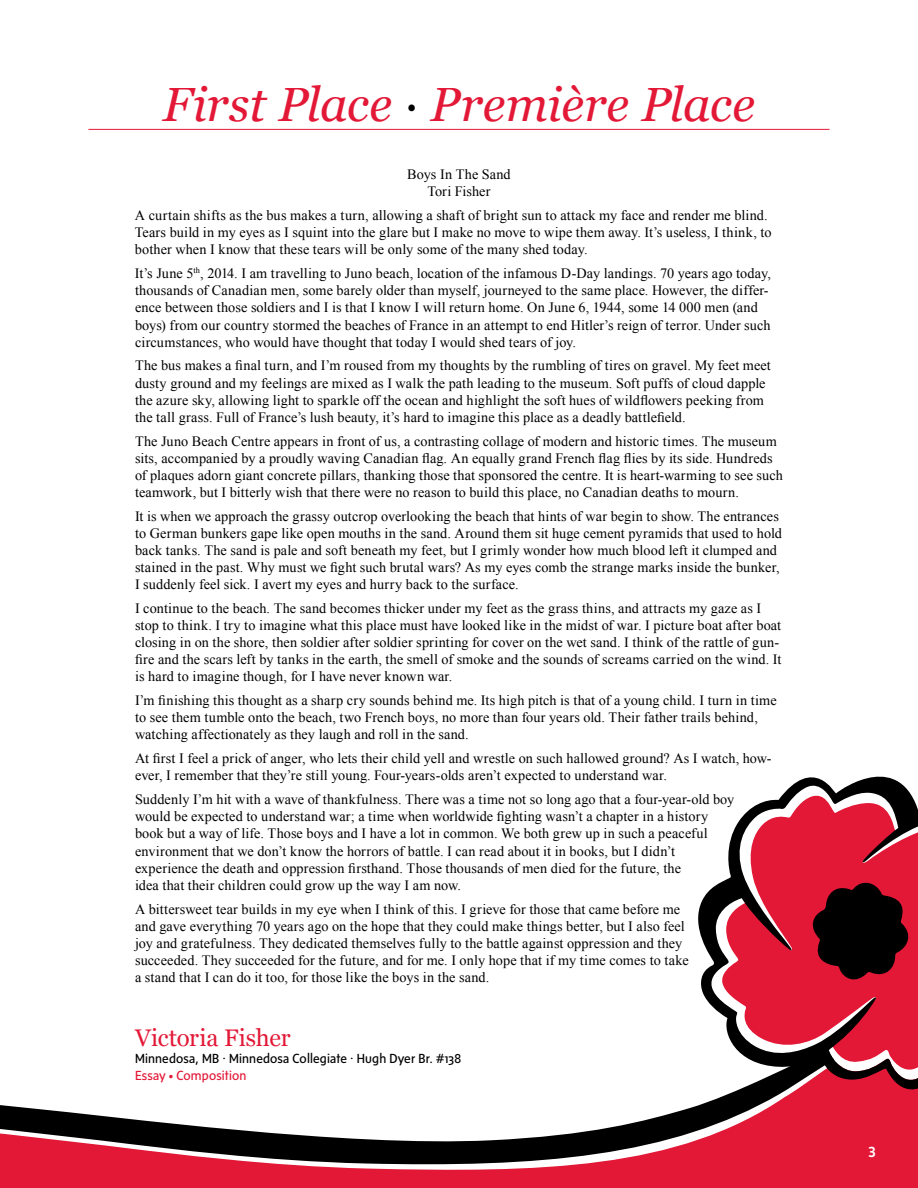
<style>
.page{position:relative;width:918px;height:1188px;background:#fff}
.page>*{position:absolute;margin:0;border:0;box-sizing:border-box;transform-origin:0 0}
.t1{font:italic 48px "Georgia";letter-spacing:-.005em;color:#e31837}
.t2{font:24px "Georgia";letter-spacing:-.01em;color:#e31837}
.t3{font:500 15px "Sense";color:#fff}
.t4{font:14.25px/17.1px "Times New Roman";letter-spacing:.01em;color:#000}
.t5{font:13.5px "Sense";letter-spacing:.01em;color:#000}
.t6{font:13.5px "Sense";letter-spacing:.01em;color:#e31837}
.s1{color:#000}
</style>
<div class="page">
<div style="left:0;top:1099px;width:918px;height:89px;background:#e31837"></div>
<div style="left:0;top:1168px;width:851px;height:5px;background:#e31837"></div>
<svg style="left:0;top:1099px;width:854px;height:69px"></svg>
<svg style="left:698px;top:776px;width:220px;height:323px;fill:#e31837"></svg>
<svg style="left:808px;top:878px;width:105px;height:106px;background:#5b0916"></svg>
<svg style="left:160px;top:128px;width:109px;height:1px"></svg>
<hr style="left:88px;top:129px;width:742px;height:1px;background:#e31837">
<h1 class="t1" style="left:163px;top:77px;width:594px">First Place <span class="s1">·</span> Première Place</h1>
<p class="t4" style="left:407px;top:166px;width:105px;text-align:center">Boys In The Sand<br>Tori Fisher</p>
<p class="t4" style="left:135px;top:207px;width:638px">A curtain shifts as the bus makes a turn, allowing a shaft of bright sun to attack my face and render me blind.<br>Tears build in my eyes as I squint into the glare but I make no move to wipe them away. It’s useless, I think, to bother when I know that these tears will be only some of the many shed today.</p>
<p class="t4" style="left:135px;top:265px;width:638px">It’s June 5<sup>th</sup>, 2014. I am travelling to Juno beach, location of the infamous D-Day landings. 70 years ago today, thousands of Canadian men, some barely older than myself, journeyed to the same place. However, the differ&shy;ence between those soldiers and I is that I know I will return home. On June 6, 1944, some 14 000 men (and boys) from our country stormed the beaches of France in an attempt to end Hitler’s reign of terror. Under such circumstances, who would have thought that today I would shed tears of joy.</p>
<p class="t4" style="left:135px;top:357px;width:637px">The bus makes a final turn, and I’m roused from my thoughts by the rumbling of tires on gravel. My feet meet dusty ground and my feelings are mixed as I walk the path leading to the museum. Soft puffs of cloud dapple the azure sky, allowing light to sparkle off the ocean and highlight the soft hues of wildflowers peeking from the tall grass. Full of France’s lush beauty, it’s hard to imagine this place as a deadly battlefield.</p>
<p class="t4" style="left:135px;top:432px;width:649px">The Juno Beach Centre appears in front of us, a contrasting collage of modern and historic times. The museum sits, accompanied by a proudly waving Canadian flag. An equally grand French flag flies by its side. Hundreds of plaques adorn giant concrete pillars, thanking those that sponsored the centre. It is heart-warming to see such teamwork, but I bitterly wish that there were no reason to build this place, no Canadian deaths to mourn.</p>
<p class="t4" style="left:135px;top:507px;width:649px">It is when we approach the grassy outcrop overlooking the beach that hints of war begin to show. The entrances to German bunkers gape like open mouths in the sand. Around them sit huge cement pyramids that used to hold back tanks. The sand is pale and soft beneath my feet, but I grimly wonder how much blood left it clumped and stained in the past. Why must we fight such brutal wars? As my eyes comb the strange marks inside the bunker, I suddenly feel sick. I avert my eyes and hurry back to the surface.</p>
<p class="t4" style="left:135px;top:599px;width:648px">I continue to the beach. The sand becomes thicker under my feet as the grass thins, and attracts my gaze as I stop to think. I try to imagine what this place must have looked like in the midst of war. I picture boat after boat closing in on the shore, then soldier after soldier sprinting for cover on the wet sand. I think of the rattle of gun&shy;fire and the scars left by tanks in the earth, the smell of smoke and the sounds of screams carried on the wind. It is hard to imagine though, for I have never known war.</p>
<p class="t4" style="left:135px;top:692px;width:643px">I’m finishing this thought as a sharp cry sounds behind me. Its high pitch is that of a young child. I turn in time to see them tumble onto the beach, two French boys, no more than four years old. Their father trails behind, watching affectionately as they laugh and roll in the sand.</p>
<p class="t4" style="left:135px;top:750px;width:638px">At first I feel a prick of anger, who lets their child yell and wrestle on such hallowed ground? As I watch, how&shy;ever, I remember that they’re still young. Four-years-olds aren’t expected to understand war.</p>
<p class="t4" style="left:135px;top:791px;width:601px">Suddenly I’m hit with a wave of thankfulness. There was a time not so long ago that a four-year-old boy would be expected to understand war; a time when worldwide fighting wasn’t a chapter in a history book but a way of life. Those boys and I have a lot in common. We both grew up in such a peaceful environment that we don’t know the horrors of battle. I can read about it in books, but I didn’t experience the death and oppression firsthand. Those thousands of men died for the future, the<br>idea that their children could grow up the way I am now.</p>
<p class="t4" style="left:135px;top:900px;width:555px">A bittersweet tear builds in my eye when I think of this. I grieve for those that came before me and gave everything 70 years ago on the hope that they could make things better, but I also feel joy and gratefulness. They dedicated themselves fully to the battle against oppression and they succeeded. They succeeded for the future, and for me. I only hope that if my time comes to take a stand that I can do it too, for those like the boys in the sand.</p>
<h2 class="t2" style="left:135px;top:1023px;width:157px">Victoria Fisher</h2>
<p class="t5" style="left:135px;top:1051px;width:328px">Minnedosa, MB · Minnedosa Collegiate · Hugh Dyer Br. #138</p>
<p class="t6" style="left:135px;top:1068px;width:113px">Essay • Composition</p>
<p class="t3" style="left:868px;top:1143px;width:9px">3</p>
</div>
